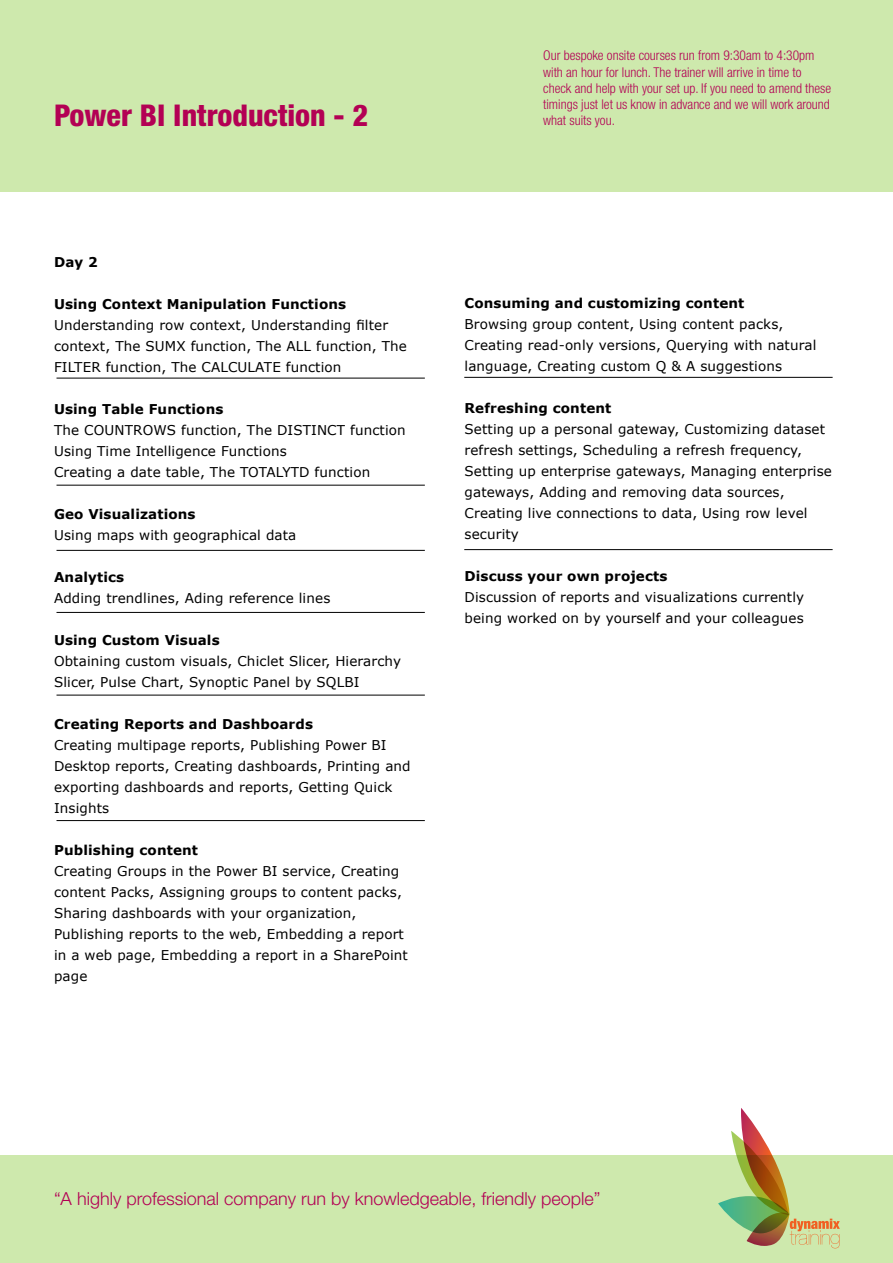
<style>
.page{position:relative;width:893px;height:1263px;background:#fff}
.page>*{position:absolute;margin:0;border:0;box-sizing:border-box;transform-origin:0 0}
.t1{font:800 condensed 30px "Helvetica Neue LT Std";color:#b30054}
.t2{font:300 18px "Helvetica Neue LT Std";color:#b30054}
.t3{font:13.5px/21px "Verdana";letter-spacing:.01em;color:#000}
.t4{font:700 13.5px "Verdana";letter-spacing:.01em;color:#000}
.t5{font:300 condensed 13.5px/16.2px "Helvetica Neue LT Std";color:#b30054}
</style>
<div class="page">
<div style="left:0;top:0;width:893px;height:191px;background:#cee9ad"></div>
<div style="left:1px;top:1155px;width:892px;height:108px;background:#cee9ad"></div>
<svg style="left:718px;top:1108px;width:122px;height:140px"></svg>
<hr style="left:0;top:1155px;width:1px;height:108px;background:#cee9ad">
<hr style="left:57px;top:378px;width:368px;height:1px;background:#000">
<hr style="left:57px;top:485px;width:368px;height:1px;background:#000">
<hr style="left:57px;top:550px;width:368px;height:1px;background:#000">
<hr style="left:57px;top:612px;width:368px;height:1px;background:#000">
<hr style="left:57px;top:695px;width:368px;height:1px;background:#000">
<hr style="left:57px;top:820px;width:368px;height:1px;background:#000">
<hr style="left:464px;top:377px;width:369px;height:1px;background:#000">
<hr style="left:464px;top:549px;width:369px;height:1px;background:#000">
<p class="t5" style="left:543px;top:47px;width:289px">Our bespoke onsite courses run from 9:30am to 4:30pm with an hour for lunch. The trainer will arrive in time to check and help with your set up. If you need to amend these timings just let us know in advance and we will work around</p>
<h1 class="t1" style="left:54px;top:97px;width:316px">Power BI Introduction - 2</h1>
<p class="t5" style="left:543px;top:112px;width:73px">what suits you.</p>
<p class="t4" style="left:54px;top:253px;width:45px">Day 2</p>
<p class="t4" style="left:54px;top:295px;width:294px">Using Context Manipulation Functions</p>
<p class="t3" style="left:54px;top:314px;width:354px">Understanding row context, Understanding filter context, The SUMX function, The ALL function, The<br>FILTER function, The CALCULATE function</p>
<p class="t4" style="left:54px;top:400px;width:171px">Using Table Functions</p>
<p class="t3" style="left:54px;top:419px;width:353px">The COUNTROWS function, The DISTINCT function<br>Using Time Intelligence Functions<br>Creating a date table, The TOTALYTD function</p>
<p class="t4" style="left:54px;top:505px;width:143px">Geo Visualizations</p>
<p class="t3" style="left:54px;top:524px;width:244px">Using maps with geographical data</p>
<p class="t4" style="left:54px;top:568px;width:72px">Analytics</p>
<p class="t3" style="left:54px;top:587px;width:278px">Adding trendlines, Ading reference lines</p>
<p class="t4" style="left:54px;top:631px;width:167px">Using Custom Visuals</p>
<p class="t3" style="left:54px;top:650px;width:349px">Obtaining custom visuals, Chiclet Slicer, Hierarchy<br>Slicer, Pulse Chart, Synoptic Panel by SQLBI</p>
<p class="t4" style="left:54px;top:715px;width:261px">Creating Reports and Dashboards</p>
<p class="t3" style="left:54px;top:734px;width:358px">Creating multipage reports, Publishing Power BI Desktop reports, Creating dashboards, Printing and exporting dashboards and reports, Getting Quick Insights</p>
<p class="t4" style="left:54px;top:841px;width:146px">Publishing content</p>
<p class="t3" style="left:54px;top:860px;width:355px">Creating Groups in the Power BI service, Creating content Packs, Assigning groups to content packs, Sharing dashboards with your organization, Publishing reports to the web, Embedding a report in a web page, Embedding a report in a SharePoint page</p>
<p class="t4" style="left:465px;top:294px;width:281px">Consuming and customizing content</p>
<p class="t3" style="left:465px;top:314px;width:353px">Browsing group content, Using content packs,<br>Creating read-only versions, Querying with natural language, Creating custom Q &amp; A suggestions</p>
<p class="t4" style="left:465px;top:399px;width:148px">Refreshing content</p>
<p class="t3" style="left:465px;top:419px;width:369px">Setting up a personal gateway, Customizing dataset refresh settings, Scheduling a refresh frequency, Setting up enterprise gateways, Managing enterprise gateways, Adding and removing data sources, Creating live connections to data, Using row level security</p>
<p class="t4" style="left:465px;top:567px;width:204px">Discuss your own projects</p>
<p class="t3" style="left:465px;top:587px;width:341px">Discussion of reports and visualizations currently being worked on by yourself and your colleagues</p>
<h2 class="t2" style="left:54px;top:1188px;width:548px">“A highly professional company run by knowledgeable, friendly people”</h2>
</div>
